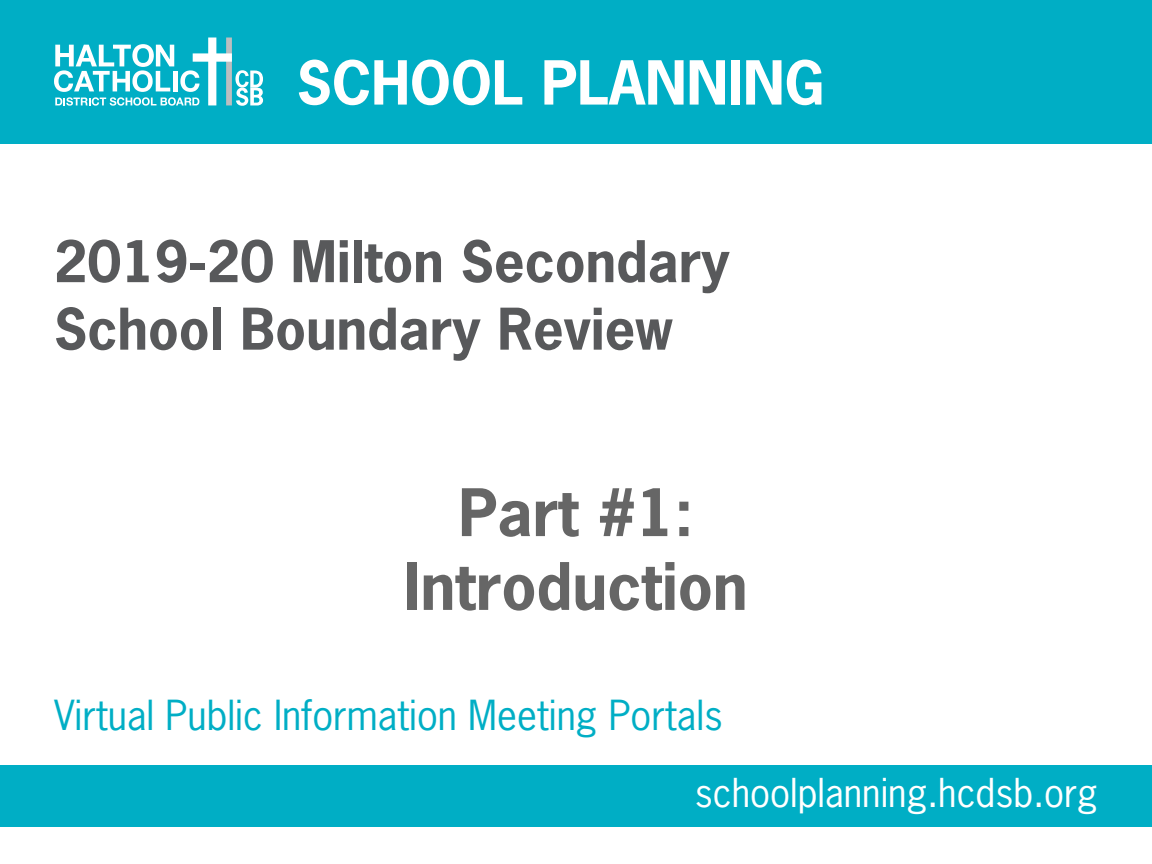
<style>
.page{position:relative;width:1152px;height:864px;background:#fff}
.page>*{position:absolute;margin:0;border:0;box-sizing:border-box;transform-origin:0 0}
.t1{font:700 61.5px/73.8px "News Gothic";color:#666;text-align:center}
.t2{font:700 57px "News Gothic";color:#fff}
.t3{font:700 54px/67.5px "News Gothic";color:#58595b}
.t4{font:39px "News Gothic";color:#00aec5}
.t5{font:37.5px "News Gothic";color:#fff}
</style>
<div class="page">
<div style="left:0;top:765px;width:1152px;height:61px;background:#00aec5"></div>
<div style="left:0;top:0;width:1152px;height:143px;background:#00aec5"></div>
<svg style="left:54px;top:38px;width:209px;height:68px"></svg>
<p class="t2" style="left:297px;top:45px;width:529px">SCHOOL PLANNING</p>
<p class="t3" style="left:54px;top:227px;width:677px">2019-20 Milton Secondary<br>School Boundary Review</p>
<p class="t1" style="left:404px;top:475px;width:345px">Part #1:<br>Introduction</p>
<p class="t4" style="left:54px;top:690px;width:670px">Virtual Public Information Meeting Portals</p>
<p class="t5" style="left:695px;top:768px;width:405px">schoolplanning.hcdsb.org</p>
</div>
